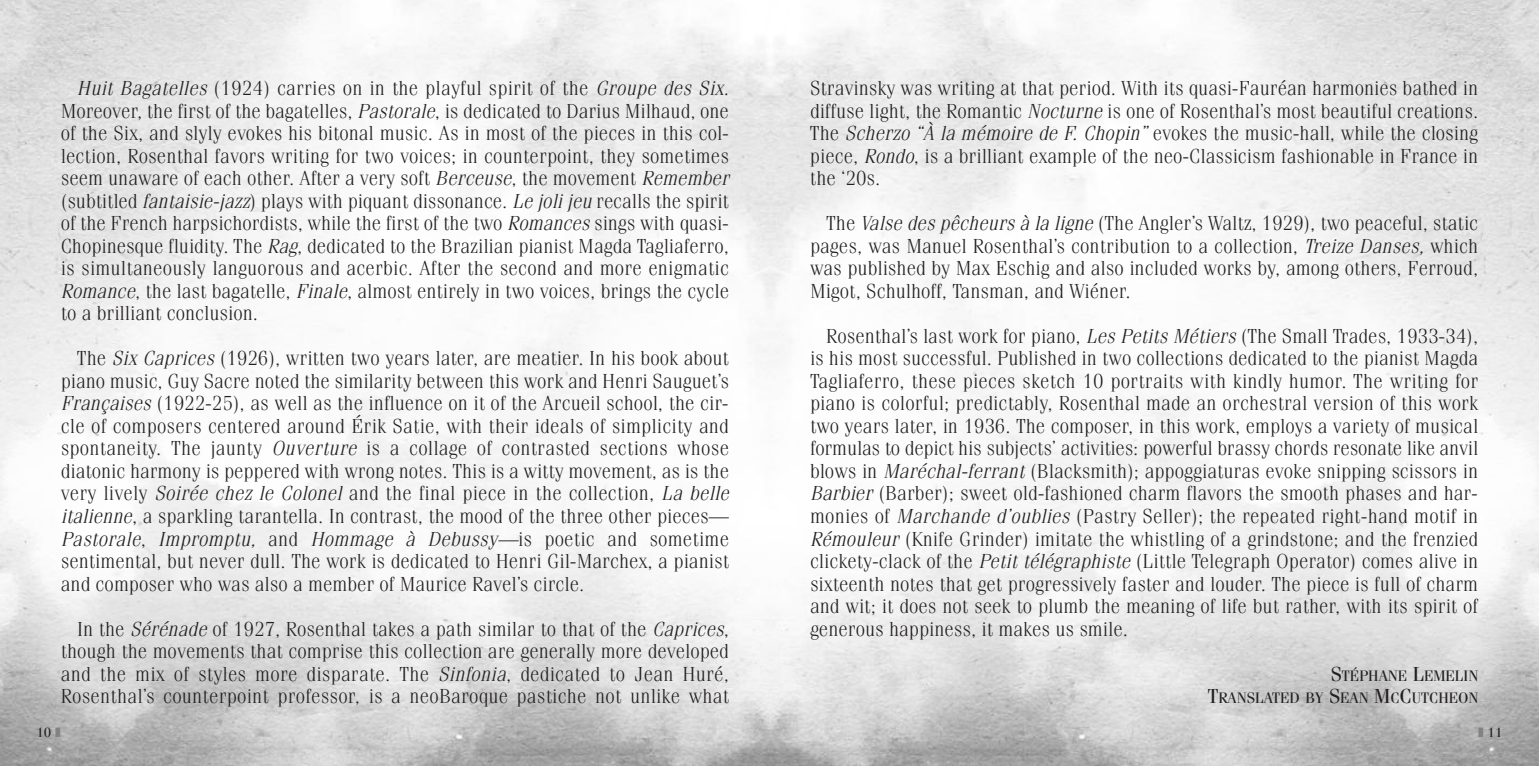
<style>
.page{position:relative;width:1539px;height:766px;background:#fff}
.page>*{position:absolute;margin:0;border:0;box-sizing:border-box;transform-origin:0 0}
.t1{font:300 20.25px/22.5px "Fenice";color:#231f20;text-align:justify}
.t2{font:15.3px/22.5px "Fenice";color:#231f20;text-align:right}
.t3{font:13.5px "Fenice";color:#231f20}
.s1{font-style:italic}
.s2{font-size:20.25px}
.s3{color:#808285}
</style>
<div class="page">
<img style="left:0;top:0;width:1539px;height:765px">
<p class="t1" style="left:61px;top:79px;width:670px;text-indent:16px"><span class="s1">Huit Bagatelles</span> (1924) carries on in the playful spirit of the <span class="s1">Groupe des Six</span>.<br>Moreover, the first of the bagatelles, <span class="s1">Pastorale</span>, is dedicated to Darius Milhaud, one of the Six, and slyly evokes his bitonal music. As in most of the pieces in this col&shy;lection, Rosenthal favors writing for two voices; in counterpoint, they sometimes seem unaware of each other. After a very soft <span class="s1">Berceuse</span>, the movement <span class="s1">Remember </span>(subtitled <span class="s1">fantaisie-jazz</span>) plays with piquant dissonance. <span class="s1">Le joli jeu</span> recalls the spirit of the French harpsichordists, while the first of the two <span class="s1">Romances</span> sings with quasi-Chopinesque fluidity. The <span class="s1">Rag</span>, dedicated to the Brazilian pianist Magda Tagliaferro, is simultaneously languorous and acerbic. After the second and more enigmatic <span class="s1">Romance</span>, the last bagatelle, <span class="s1">Finale</span>, almost entirely in two voices, brings the cycle to a brilliant conclusion.</p>
<p class="t1" style="left:61px;top:349px;width:670px;text-indent:16px">The <span class="s1">Six Caprices</span> (1926), written two years later, are meatier. In his book about piano music, Guy Sacre noted the similarity between this work and Henri Sauguet’s <span class="s1">Françaises</span> (1922-25), as well as the influence on it of the Arcueil school, the cir&shy;cle of composers centered around Érik Satie, with their ideals of simplicity and spontaneity. The jaunty <span class="s1">Ouverture</span> is a collage of contrasted sections whose diatonic harmony is peppered with wrong notes. This is a witty movement, as is the very lively <span class="s1">Soirée chez le Colonel</span> and the final piece in the collection, <span class="s1">La belle italienne</span>, a sparkling tarantella. In contrast, the mood of the three other pieces— <span class="s1">Pastorale</span>, <span class="s1">Impromptu,</span> and <span class="s1">Hommage à Debussy—</span>is poetic and sometime sentimental, but never dull. The work is dedicated to Henri Gil-Marchex, a pianist and composer who was also a member of Maurice Ravel’s circle.</p>
<p class="t1" style="left:61px;top:619px;width:670px;text-indent:16px">In the <span class="s1">Sérénade</span> of 1927, Rosenthal takes a path similar to that of the <span class="s1">Caprices</span>, though the movements that comprise this collection are generally more developed and the mix of styles more disparate. The <span class="s1">Sinfonia</span>, dedicated to Jean Huré, Rosenthal’s counterpoint professor, is a neoBaroque pastiche not unlike what</p>
<p class="t1" style="left:810px;top:79px;width:670px">Stravinsky was writing at that period. With its quasi-Fauréan harmonies bathed in diffuse light, the Romantic <span class="s1">Nocturne</span> is one of Rosenthal’s most beautiful creations.<br>The <span class="s1">Scherzo “À la mémoire de F. Chopin”</span> evokes the music-hall, while the closing piece, <span class="s1">Rondo</span>, is a brilliant example of the neo-Classicism fashionable in France in the ‘20s.</p>
<p class="t1" style="left:810px;top:214px;width:670px;text-indent:16px">The <span class="s1">Valse des pêcheurs à la ligne</span> (The Angler’s Waltz, 1929), two peaceful, static pages, was Manuel Rosenthal’s contribution to a collection, <span class="s1">Treize Danses,</span> which was published by Max Eschig and also included works by, among others, Ferroud, Migot, Schulhoff, Tansman, and Wiéner.</p>
<p class="t1" style="left:810px;top:326px;width:670px;text-indent:16px">Rosenthal’s last work for piano, <span class="s1">Les Petits Métiers</span> (The Small Trades, 1933-34), is his most successful. Published in two collections dedicated to the pianist Magda Tagliaferro, these pieces sketch 10 portraits with kindly humor. The writing for piano is colorful; predictably, Rosenthal made an orchestral version of this work two years later, in 1936. The composer, in this work, employs a variety of musical formulas to depict his subjects’ activities: powerful brassy chords resonate like anvil blows in <span class="s1">Maréchal-ferrant</span> (Blacksmith); appoggiaturas evoke snipping scissors in <span class="s1">Barbier</span> (Barber); sweet old-fashioned charm flavors the smooth phases and har&shy;monies of <span class="s1">Marchande d’oublies</span> (Pastry Seller); the repeated right-hand motif in <span class="s1">Rémouleur</span> (Knife Grinder) imitate the whistling of a grindstone; and the frenzied clickety-clack of the <span class="s1">Petit télégraphiste</span> (Little Telegraph Operator) comes alive in sixteenth notes that get progressively faster and louder. The piece is full of charm and wit; it does not seek to plumb the meaning of life but rather, with its spirit of generous happiness, it makes us smile.</p>
<p class="t2" style="left:1208px;top:665px;width:272px"><span class="s2">S</span>TÉPHANE <span class="s2">L</span>EMELIN<br><span class="s2">T</span>RANSLATED BY <span class="s2">S</span>EAN <span class="s2">M</span>C<span class="s2">C</span>UTCHEON</p>
<p class="t3" style="left:36px;top:727px;width:26px">10 <span class="s3">❚</span></p>
<p class="t3" style="left:1478px;top:727px;width:26px"><span class="s3">❚</span> 11</p>
</div>
